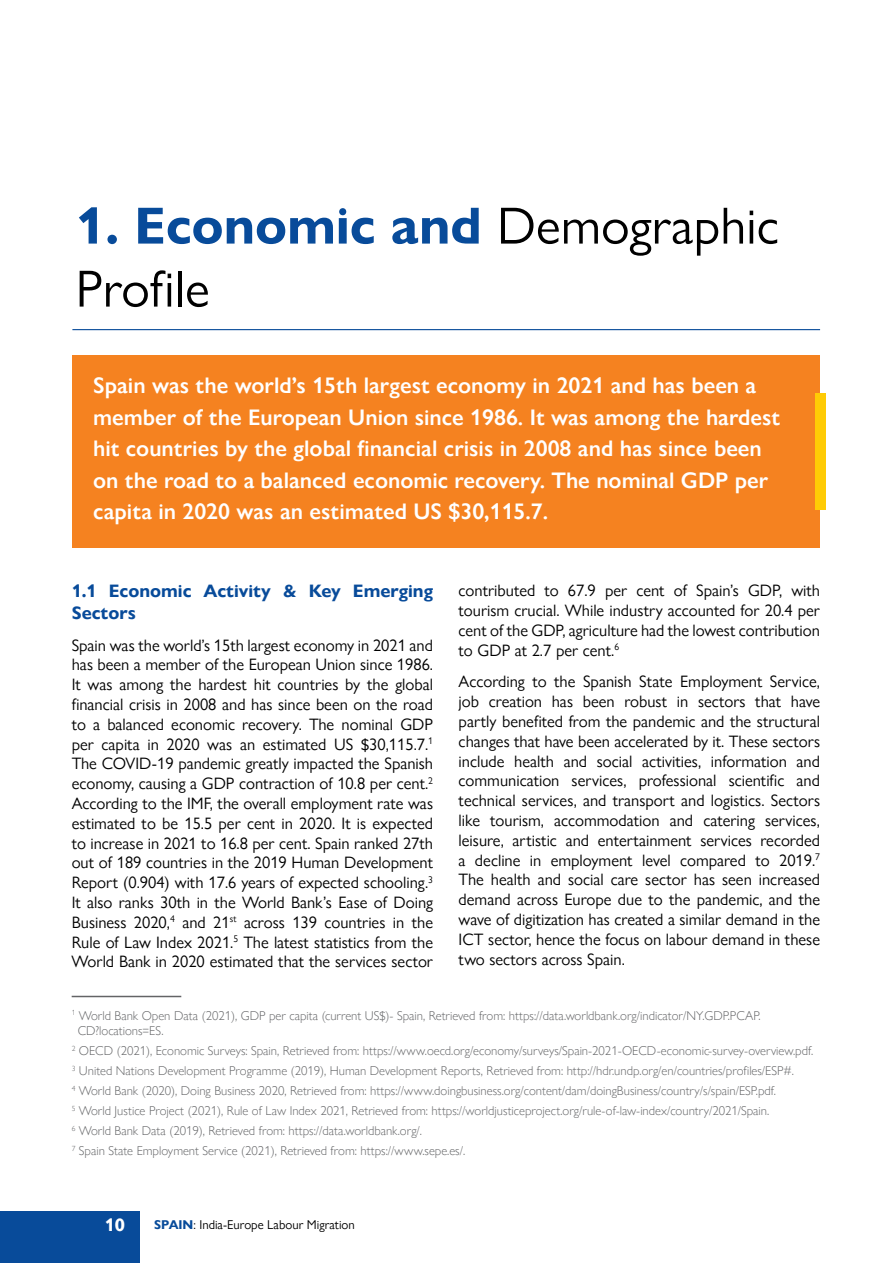
<style>
.page{position:relative;width:893px;height:1263px;background:#fff}
.page>*{position:absolute;margin:0;border:0;box-sizing:border-box;transform-origin:0 0}
.t1{font:52.5px/63px "Gill Sans Nova";color:#000}
.t2{font:600 22.5px/31.5px "Gill Sans Nova";color:#fff}
.t3{font:700 18px/21.6px "Gill Sans Nova";color:#084b9a}
.t4{font:700 18px "Gill Sans Nova";color:#fff}
.t5{font:16.5px/19.8px "Gill Sans Nova";color:#000;text-align:justify}
.t6{font:300 12.75px/20px "Gill Sans Nova";color:#636466}
.t7{font:12.75px "Gill Sans Nova";color:#000}
.s1{font-weight:700;color:#084b9a}
</style>
<div class="page">
<div style="left:0;top:1211px;width:140px;height:52px;background:#084b9a"></div>
<div style="left:72px;top:355px;width:748px;height:193px;background:#f58220"></div>
<hr style="left:72px;top:329px;width:748px;height:1px;background:#084b9a">
<div style="left:815px;top:393px;width:10px;height:117px;background:#ffcb05"></div>
<hr style="left:72px;top:996px;width:109px;height:1px;background:#636466">
<h1 class="t1" style="left:76px;top:194px;width:705px"><span class="s1">1. Economic and</span> Demographic<br>Profile</h1>
<p class="t2" style="left:93px;top:370px;width:689px">Spain was the world’s 15th largest economy in 2021 and has been a member of the European Union since 1986. It was among the hardest hit countries by the global financial crisis in 2008 and has since been on the road to a balanced economic recovery. The nominal GDP per capita in 2020 was an estimated US $30,115.7.</p>
<p class="t3" style="left:72px;top:580px;width:363px">1.1 Economic Activity &amp; Key Emerging<br>Sectors</p>
<p class="t5" style="left:72px;top:635px;width:363px">Spain was the world’s 15th largest economy in 2021 and has been a member of the European Union since 1986.<br>It was among the hardest hit countries by the global financial crisis in 2008 and has since been on the road to a balanced economic recovery. The nominal GDP per capita in 2020 was an estimated US $30,115.7.<sup>1<br></sup>The COVID-19 pandemic greatly impacted the Spanish economy, causing a GDP contraction of 10.8 per cent.<sup>2<br></sup>According to the IMF, the overall employment rate was estimated to be 15.5 per cent in 2020. It is expected to increase in 2021 to 16.8 per cent. Spain ranked 27th out of 189 countries in the 2019 Human Development Report (0.904) with 17.6 years of expected schooling.<sup>3<br></sup>It also ranks 30th in the World Bank’s Ease of Doing Business 2020,<sup>4</sup> and 21<sup>st</sup> across 139 countries in the Rule of Law Index 2021.<sup>5</sup> The latest statistics from the World Bank in 2020 estimated that the services sector</p>
<p class="t5" style="left:459px;top:580px;width:363px">contributed to 67.9 per cent of Spain’s GDP, with tourism crucial. While industry accounted for 20.4 per cent of the GDP, agriculture had the lowest contribution to GDP at 2.7 per cent.<sup>6</sup></p>
<p class="t5" style="left:459px;top:672px;width:363px">According to the Spanish State Employment Service, job creation has been robust in sectors that have partly benefited from the pandemic and the structural changes that have been accelerated by it. These sectors include health and social activities, information and communication services, professional scientific and technical services, and transport and logistics. Sectors like tourism, accommodation and catering services, leisure, artistic and entertainment services recorded a decline in employment level compared to 2019.<sup>7<br></sup>The health and social care sector has seen increased demand across Europe due to the pandemic, and the wave of digitization has created a similar demand in the ICT sector, hence the focus on labour demand in these two sectors across Spain.</p>
<p class="t6" style="left:78px;top:1007px;width:684px;line-height:15.8px;text-indent:-6px"><sup>1</sup> World Bank Open Data (2021), GDP per capita (current US$)- Spain, Retrieved from: https://data.worldbank.org/indicator/NY.GDP.PCAP.<br>CD?locations=ES.</p>
<p class="t6" style="left:72px;top:1041px;width:743px"><sup>2</sup> OECD (2021), Economic Surveys: Spain, Retrieved from: https://www.oecd.org/economy/surveys/Spain-2021-OECD-economic-survey-overview.pdf.<br><sup>3</sup> United Nations Development Programme (2019), Human Development Reports, Retrieved from: http://hdr.undp.org/en/countries/profiles/ESP#.<br><sup>4</sup> World Bank (2020), Doing Business 2020, Retrieved from: https://www.doingbusiness.org/content/dam/doingBusiness/country/s/spain/ESP.pdf.<br><sup>5</sup> World Justice Project (2021), Rule of Law Index 2021, Retrieved from: https://worldjusticeproject.org/rule-of-law-index/country/2021/Spain.<br><sup>6</sup> World Bank Data (2019), Retrieved from: https://data.worldbank.org/.<br><sup>7</sup> Spain State Employment Service (2021), Retrieved from: https://www.sepe.es/.</p>
<p class="t4" style="left:105px;top:1214px;width:22px">10</p>
<p class="t7" style="left:154px;top:1217px;width:202px"><span class="s1">SPAIN</span>: India-Europe Labour Migration</p>
</div>
